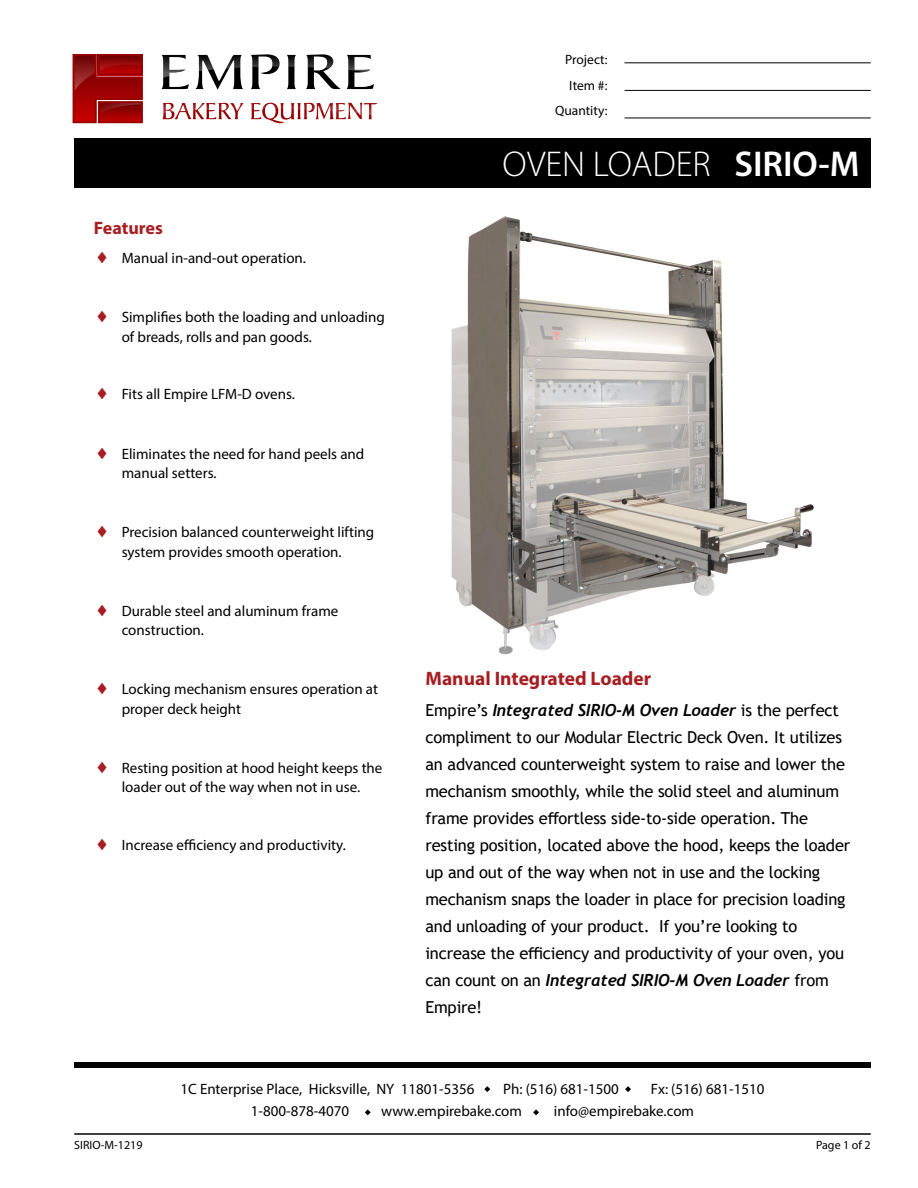
<style>
.page{position:relative;width:918px;height:1188px;background:#fff}
.page>*{position:absolute;margin:0;border:0;box-sizing:border-box;transform-origin:0 0}
.t1{font:300 36px "Myriad Pro";color:#fff}
.t2{font:700 19.5px "Myriad Pro";color:#a81e22}
.t3{font:700 18px "Myriad Pro";color:#a81e22}
.t4{font:16.5px/27px "Trebuchet MS";letter-spacing:-.01em;color:#000}
.t5{font:italic 700 16.5px "Trebuchet";letter-spacing:-.01em;color:#000}
.t6{font:15px/19.5px "Myriad Pro";color:#000}
.t7{font:13.5px/25.5px "Myriad Pro";color:#000;text-align:right}
.t8{font:12px "Myriad Pro";color:#000}
.s1{color:#a81e22}
.s2{font-weight:600}
.s3{font-family:"Trebuchet MS";font-weight:400;font-style:normal}
</style>
<div class="page">
<hr style="left:74px;top:1133px;width:797px;height:2px;background:#000">
<div style="left:74px;top:138px;width:797px;height:49px;background:#000"></div>
<div style="left:74px;top:1062px;width:797px;height:6px;background:#000"></div>
<svg style="left:484px;top:1086px;width:6px;height:6px"></svg>
<svg style="left:533px;top:1109px;width:6px;height:6px"></svg>
<svg style="left:365px;top:1109px;width:6px;height:6px"></svg>
<svg style="left:625px;top:1086px;width:6px;height:6px"></svg>
<hr style="left:625px;top:63px;width:246px;height:1px;background:#000">
<hr style="left:625px;top:90px;width:246px;height:1px;background:#000">
<hr style="left:625px;top:118px;width:246px;height:1px;background:#000">
<img style="left:451px;top:216px;width:363px;height:439px">
<svg style="left:73px;top:54px;width:70px;height:69px;background:#9c0909"></svg>
<svg style="left:163px;top:103px;width:214px;height:20px"></svg>
<svg style="left:161px;top:54px;width:213px;height:36px"></svg>
<p class="t7" style="left:555px;top:47px;width:54px">Project:<br>Item #:<br>Quantity:</p>
<p class="t3" style="left:94px;top:217px;width:70px">Features</p>
<p class="t6" style="left:95px;top:248px;width:213px"><span class="s1">♦</span> Manual in-and-out operation.</p>
<p class="t6" style="left:122px;top:307px;width:265px;text-indent:-27px"><span class="s1">♦</span> Simplifies both the loading and unloading of breads, rolls and pan goods.</p>
<p class="t6" style="left:95px;top:384px;width:202px"><span class="s1">♦</span> Fits all Empire LFM-D ovens.</p>
<p class="t6" style="left:122px;top:444px;width:244px;text-indent:-27px"><span class="s1">♦</span> Eliminates the need for hand peels and manual setters.</p>
<p class="t6" style="left:95px;top:522px;width:281px;text-align:center"><span class="s1">♦</span> Precision balanced counterweight lifting system provides smooth operation.</p>
<p class="t6" style="left:122px;top:601px;width:218px;text-indent:-27px"><span class="s1">♦</span> Durable steel and aluminum frame construction.</p>
<p class="t6" style="left:122px;top:679px;width:258px;text-indent:-27px"><span class="s1">♦</span> Locking mechanism ensures operation at proper deck height</p>
<p class="t6" style="left:95px;top:758px;width:289px;text-align:center"><span class="s1">♦</span> Resting position at hood height keeps the loader out of the way when not in use.</p>
<p class="t6" style="left:95px;top:835px;width:253px"><span class="s1">♦</span> Increase efficiency and productivity.</p>
<h1 class="t1" style="left:503px;top:142px;width:358px">OVEN LOADER <span class="s2">SIRIO-M</span></h1>
<h2 class="t2" style="left:425px;top:666px;width:227px">Manual Integrated Loader</h2>
<p class="t5" style="left:425px;top:700px;width:415px"><span class="s3">Empire’s</span> Integrated SIRIO-M Oven Loader <span class="s3">is the perfect</span></p>
<p class="t4" style="left:425px;top:724px;width:426px">compliment to our Modular Electric Deck Oven. It utilizes an advanced counterweight system to raise and lower the mechanism smoothly, while the solid steel and aluminum frame provides effortless side-to-side operation. The resting position, located above the hood, keeps the loader up and out of the way when not in use and the locking mechanism snaps the loader in place for precision loading and unloading of your product. If you’re looking to increase the efficiency and productivity of your oven, you</p>
<p class="t5" style="left:425px;top:970px;width:405px"><span class="s3">can count on an</span> Integrated SIRIO-M Oven Loader <span class="s3">from</span></p>
<p class="t4" style="left:425px;top:994px;width:58px">Empire!</p>
<p class="t8" style="left:74px;top:1137px;width:70px">SIRIO-M-1219</p>
<p class="t6" style="left:180px;top:1079px;width:296px">1C Enterprise Place, Hicksville, NY 11801-5356</p>
<p class="t6" style="left:503px;top:1079px;width:117px">Ph: (516) 681-1500</p>
<p class="t6" style="left:651px;top:1079px;width:115px">Fx: (516) 681-1510</p>
<p class="t6" style="left:251px;top:1101px;width:100px">1-800-878-4070</p>
<p class="t6" style="left:381px;top:1101px;width:142px">www.empirebake.com</p>
<p class="t6" style="left:554px;top:1101px;width:142px">info@empirebake.com</p>
<p class="t8" style="left:816px;top:1137px;width:56px">Page 1 of 2</p>
</div>
